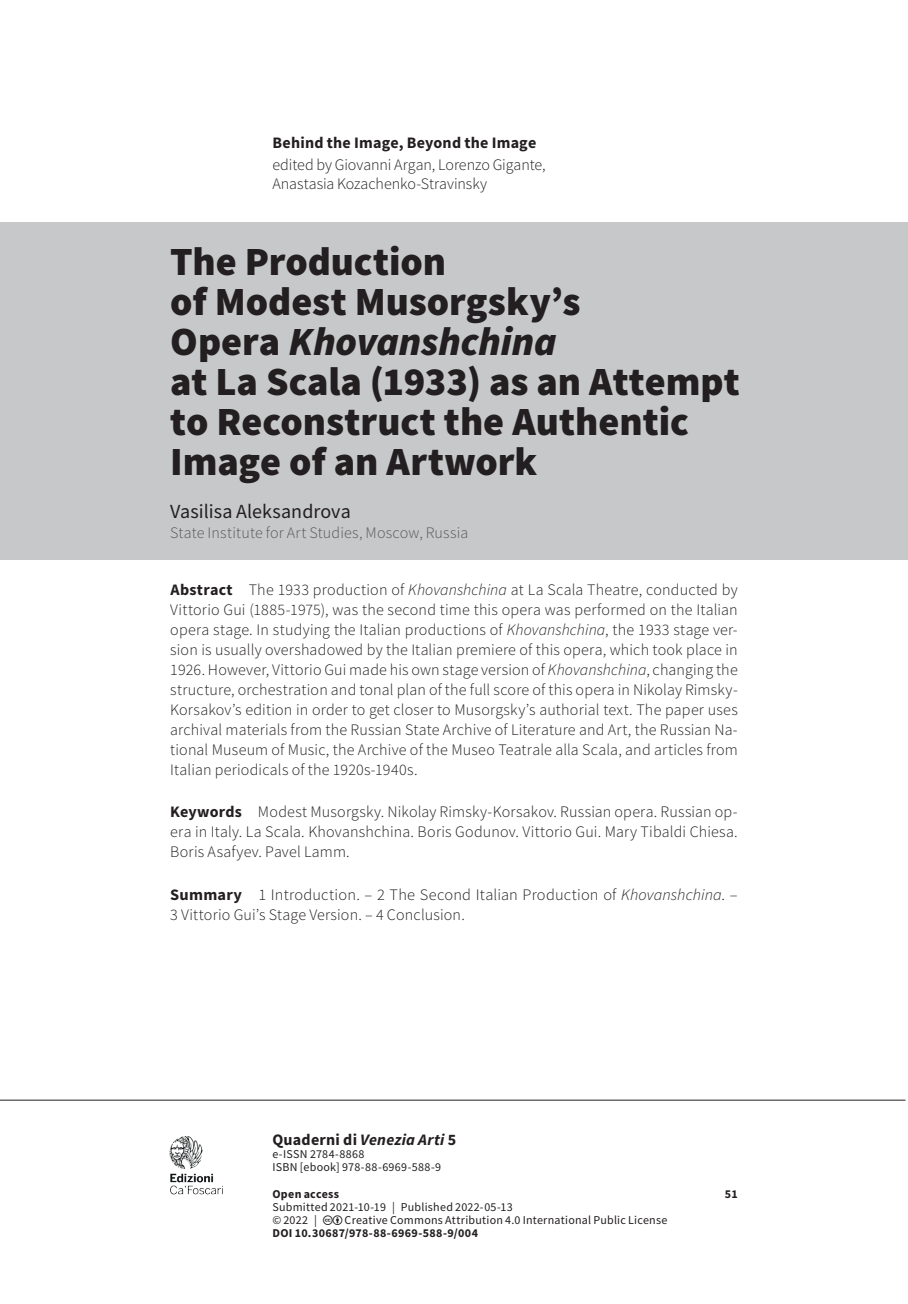
<style>
.page{position:relative;width:908px;height:1304px;background:#fff}
.page>*{position:absolute;margin:0;border:0;box-sizing:border-box;transform-origin:0 0}
.t1{font:900 40px/40px "Source Sans Pro";color:#231f20}
.t2{font:20px "Source Sans Pro";letter-spacing:.005em;color:#231f20}
.t3{font:300 16px/20px "Source Sans Pro";letter-spacing:.01em;color:#231f20}
.t4{font:700 16px "Source Sans Pro";letter-spacing:.015em;color:#231f20}
.t5{font:300 16px "Source Sans Pro";letter-spacing:.01em;color:#57585a}
.t6{font:12px/13px "Source Sans Pro";letter-spacing:.02em;color:#231f20}
.t7{font:700 12px "Source Sans Pro";letter-spacing:.025em;color:#231f20}
.s1{font-style:italic}
.s2{font-weight:700}
</style>
<div class="page">
<img style="left:169px;top:1136px;width:54px;height:59px">
<hr style="left:0;top:1100px;width:905px;height:1px;background:#231f20">
<div style="left:0;top:223px;width:907px;height:337px;background:#c7c8ca"></div>
<p class="t4" style="left:272px;top:132px;width:265px">Behind the Image, Beyond the Image</p>
<p class="t3" style="left:272px;top:155px;width:274px;line-height:19px">edited by Giovanni Argan, Lorenzo Gigante,<br>Anastasia Kozachenko-Stravinsky</p>
<h1 class="t1" style="left:170px;top:241px;width:570px">The Production<br>of Modest Musorgsky’s<br>Opera <span class="s1">Khovanshchina<br></span>at La Scala (1933) as an Attempt to Reconstruct the Authentic<br>Image of an Artwork</h1>
<p class="t2" style="left:170px;top:499px;width:182px">Vasilisa Aleksandrova</p>
<p class="t5" style="left:170px;top:523px;width:299px">State Institute for Art Studies, Moscow, Russia</p>
<p class="t3" style="left:170px;top:579px;width:569px;text-align:justify"><span class="s2">Abstract</span> The 1933 production of <span class="s1">Khovanshchina</span> at La Scala Theatre, conducted by Vittorio Gui (1885-1975), was the second time this opera was performed on the Italian opera stage. In studying the Italian productions of <span class="s1">Khovanshchina</span>, the 1933 stage ver&shy;sion is usually overshadowed by the Italian premiere of this opera, which took place in 1926. However, Vittorio Gui made his own stage version of <span class="s1">Khovanshchina</span>, changing the structure, orchestration and tonal plan of the full score of this opera in Nikolay Rimsky-Korsakov’s edition in order to get closer to Musorgsky’s authorial text. The paper uses archival materials from the Russian State Archive of Literature and Art, the Russian Na&shy;tional Museum of Music, the Archive of the Museo Teatrale alla Scala, and articles from Italian periodicals of the 1920s-1940s.</p>
<p class="t3" style="left:170px;top:802px;width:568px;text-align:justify"><span class="s2">Keywords</span> Modest Musorgsky. Nikolay Rimsky-Korsakov. Russian opera. Russian op&shy;era in Italy. La Scala. Khovanshchina. Boris Godunov. Vittorio Gui. Mary Tibaldi Chiesa.<br>Boris Asafyev. Pavel Lamm.</p>
<p class="t3" style="left:170px;top:885px;width:568px"><span class="s2">Summary</span> 1 Introduction. – 2 The Second Italian Production of <span class="s1">Khovanshchina</span>. –<br>3 Vittorio Gui’s Stage Version. – 4 Conclusion.</p>
<p class="t4" style="left:272px;top:1129px;width:185px">Quaderni di <span class="s1">Venezia Arti</span> 5</p>
<p class="t6" style="left:272px;top:1147px;width:170px">e-ISSN 2784-8868<br>ISBN [ebook] 978-88-6969-588-9</p>
<p class="t7" style="left:272px;top:1186px;width:68px">Open access</p>
<p class="t7" style="left:724px;top:1186px;width:14px">51</p>
<p class="t6" style="left:272px;top:1200px;width:242px">Submitted 2021-10-19 | Published 2022-05-13 © 2022 |</p>
<p class="t6" style="left:344px;top:1213px;width:324px">Creative Commons Attribution 4.0 International Public License</p>
<p class="t7" style="left:272px;top:1225px;width:207px">DOI 10.30687/978-88-6969-588-9/004</p>
</div>
